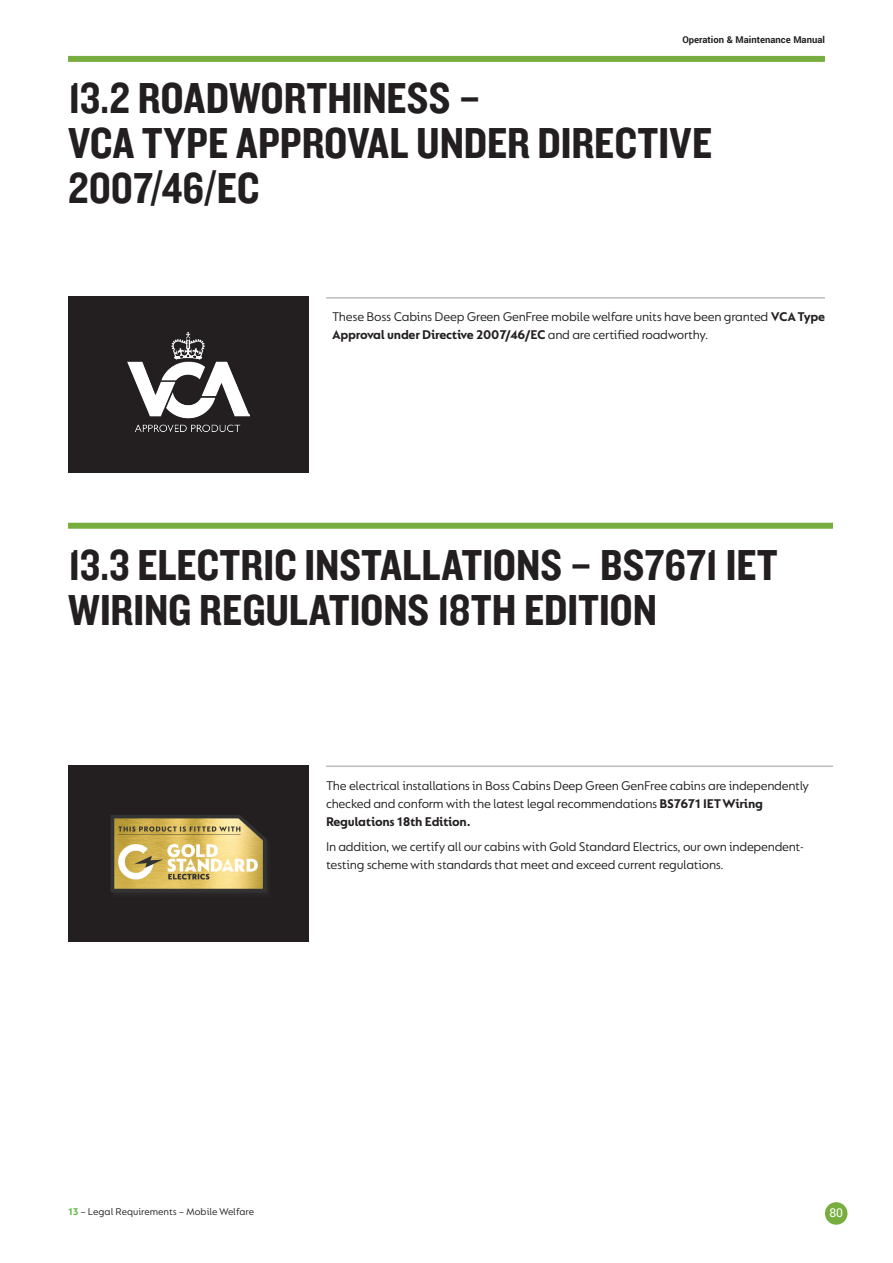
<style>
.page{position:relative;width:893px;height:1263px;background:#fff}
.page>*{position:absolute;margin:0;border:0;box-sizing:border-box;transform-origin:0 0}
.Headline_Blue{font:45px/45px "Knockout HTF50 Welterweight";color:#231f20}
.Body_Dark_Grey{font:13.5px/18px "FS Lucas";letter-spacing:-.02em;color:#231f20}
.t1{font:13.5px "Yantramanav";color:#fff}
.Body_Small{font:10.5px "FS Lucas";color:#231f20}
.t2{font:700 10.5px "Yantramanav";color:#231f20}
.s1{font-weight:700}
.s2{font-weight:700;color:#60bb46}
</style>
<div class="page">
<hr style="left:892px;top:0;width:1px;height:1263px;background:#10562b">
<div style="left:825px;top:1202px;width:22px;height:23px;background:#78ae40;border-radius:50%"></div>
<div style="left:68px;top:56px;width:757px;height:6px;background:#78ae40"></div>
<div style="left:68px;top:523px;width:765px;height:6px;background:#78ae40"></div>
<div style="left:68px;top:297px;width:241px;height:176px;background:#231f20"></div>
<div style="left:68px;top:765px;width:241px;height:177px;background:#231f20"></div>
<img style="left:127px;top:332px;width:123px;height:99px">
<img style="left:111px;top:815px;width:156px;height:78px">
<hr style="left:326px;top:297px;width:499px;height:2px;background:#bcbdc0">
<hr style="left:326px;top:765px;width:507px;height:2px;background:#bcbdc0">
<p class="t2" style="left:682px;top:33px;width:144px">Operation &amp; Maintenance Manual</p>
<p class="Headline_Blue" style="left:68px;top:77px;width:646px">13.2 ROADWORTHINESS –<br>VCA TYPE APPROVAL UNDER DIRECTIVE<br>2007/46/EC</p>
<p class="Body_Dark_Grey" style="left:332px;top:307px;width:495px">These Boss Cabins Deep Green GenFree mobile welfare units have been granted <span class="s1">VCA Type<br>Approval under Directive 2007/46/EC</span> and are certified roadworthy.</p>
<p class="Headline_Blue" style="left:68px;top:544px;width:711px">13.3 ELECTRIC INSTALLATIONS – BS7671 IET<br>WIRING REGULATIONS 18TH EDITION</p>
<p class="Body_Dark_Grey" style="left:326px;top:776px;width:485px">The electrical installations in Boss Cabins Deep Green GenFree cabins are independently checked and conform with the latest legal recommendations <span class="s1">BS7671 IET Wiring<br>Regulations 18th Edition.</span></p>
<p class="Body_Dark_Grey" style="left:326px;top:838px;width:479px">In addition, we certify all our cabins with Gold Standard Electrics, our own independent&shy;testing scheme with standards that meet and exceed current regulations.</p>
<p class="Body_Small" style="left:68px;top:1206px;width:188px"><span class="s2">13</span> – Legal Requirements – Mobile Welfare</p>
<p class="t1" style="left:829px;top:1204px;width:15px">80</p>
</div>
